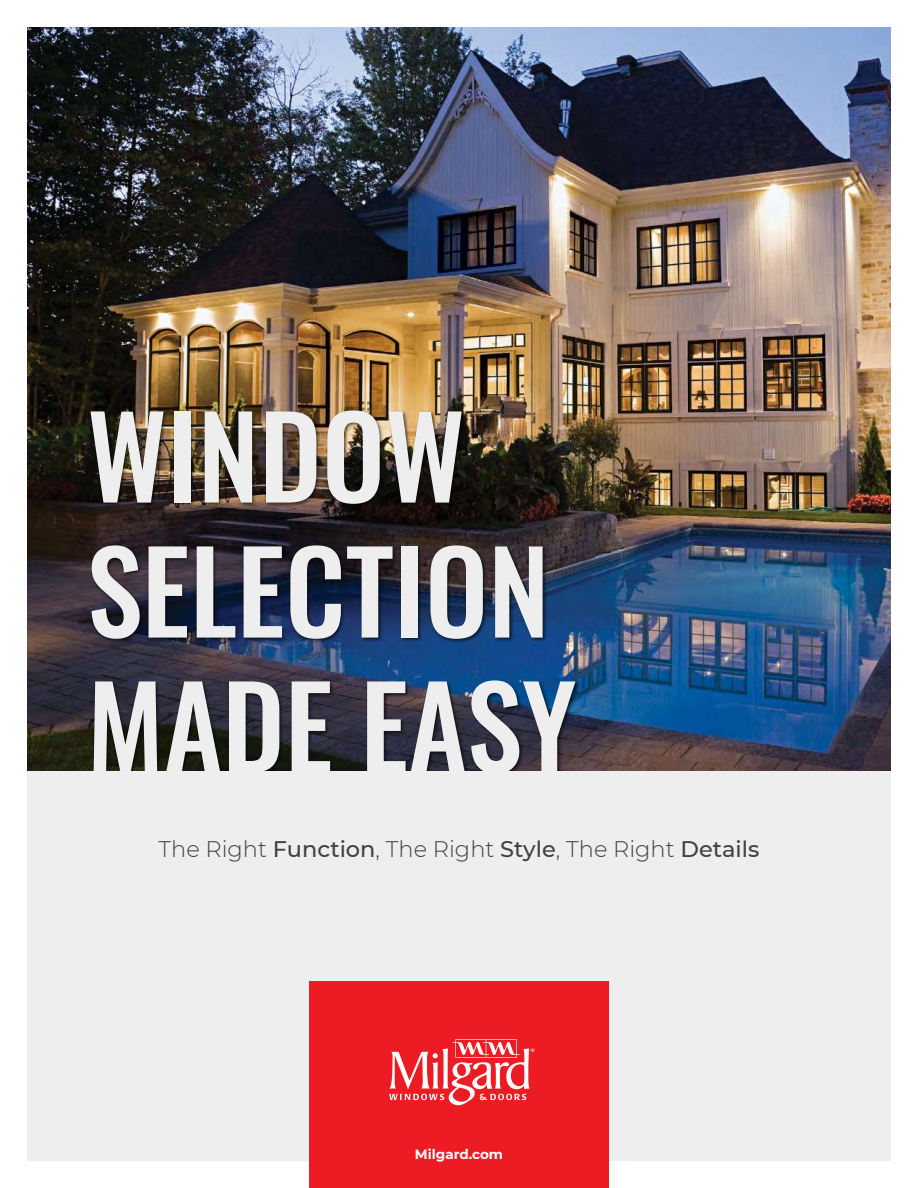
<style>
.page{position:relative;width:918px;height:1188px;background:#fff}
.page>*{position:absolute;margin:0;border:0;box-sizing:border-box;transform-origin:0 0}
.t1{font:112.5px/135px "Oswald";color:#eeeeef}
.t2{font:300 22.5px "Montserrat";color:#414042}
.t3{font:700 13.5px "Montserrat";color:#fff}
.s1{font-weight:500}
</style>
<div class="page">
<div style="left:27px;top:27px;width:864px;height:1134px;background:#eeeeef"></div>
<img style="left:27px;top:27px;width:864px;height:744px">
<div style="left:89px;top:409px;width:491px;height:370px;background:#000;opacity:.7"></div>
<div style="left:309px;top:982px;width:300px;height:206px;background:#ed1c24"></div>
<svg style="left:389px;top:1039px;width:145px;height:66px"></svg>
<div style="left:27px;top:771px;width:864px;height:30px;background:#eeeeef"></div>
<h1 class="t1" style="left:87px;top:378px;width:491px">WINDOW<br>SELECTION<br>MADE EASY</h1>
<p class="t2" style="left:159px;top:834px;width:602px">The Right <span class="s1">Function</span>, The Right <span class="s1">Style</span>, The Right <span class="s1">Details</span></p>
<p class="t3" style="left:415px;top:1144px;width:90px">Milgard.com</p>
</div>
